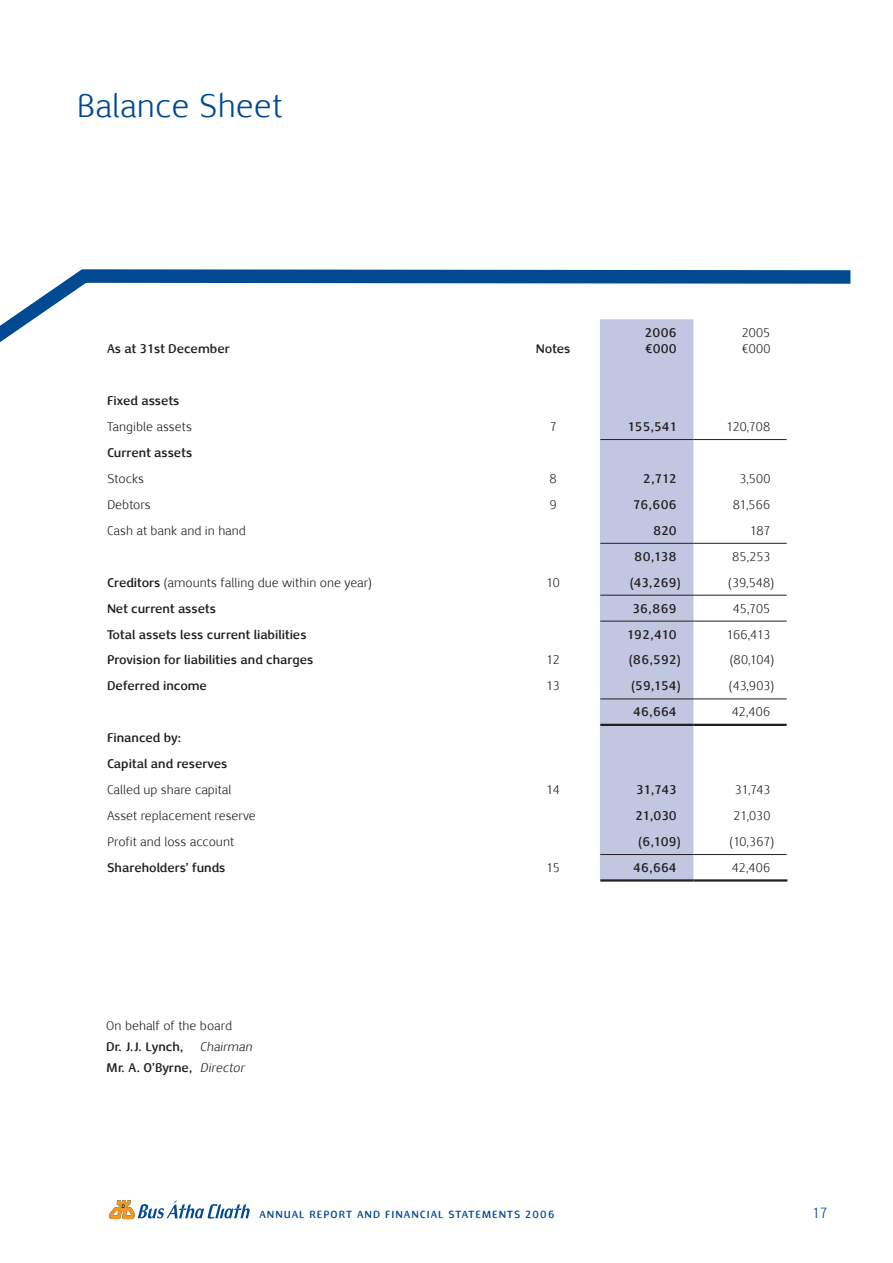
<style>
.page{position:relative;width:893px;height:1263px;background:#fff}
.page>*{position:absolute;margin:0;border:0;box-sizing:border-box;transform-origin:0 0}
.t1{font:33px "Nexus Sans";color:#014990}
.t2{font:15px "Nexus Sans";color:#014990}
.t3{font:700 12.75px/16.5px "Nexus Sans";color:#231f20}
.t4{font:12.75px/16.5px "Nexus Sans";color:#231f20}
.t5{font:italic 12.75px/21px "Nexus Sans";color:#231f20}
.t6{font:700 10.5px "Nexus Sans";letter-spacing:.1em;color:#014990}
.s1{font-weight:700}
.s2{font-weight:700;font-style:normal}
</style>
<div class="page">
<svg style="left:0;top:269px;width:851px;height:87px"></svg>
<svg style="left:108px;top:1200px;width:142px;height:20px"></svg>
<div style="left:600px;top:319px;width:93px;height:560px;background:#c1c7e1"></div>
<hr style="left:600px;top:439px;width:93px;height:1px;background:#231f20">
<hr style="left:693px;top:439px;width:94px;height:1px;background:#231f20">
<hr style="left:600px;top:543px;width:93px;height:1px;background:#231f20">
<hr style="left:693px;top:543px;width:94px;height:1px;background:#231f20">
<hr style="left:600px;top:595px;width:93px;height:1px;background:#231f20">
<hr style="left:693px;top:595px;width:94px;height:1px;background:#231f20">
<hr style="left:600px;top:621px;width:93px;height:1px;background:#231f20">
<hr style="left:693px;top:621px;width:94px;height:1px;background:#231f20">
<hr style="left:600px;top:698px;width:93px;height:1px;background:#231f20">
<hr style="left:693px;top:698px;width:94px;height:1px;background:#231f20">
<hr style="left:600px;top:724px;width:93px;height:2px;background:#231f20">
<hr style="left:693px;top:724px;width:94px;height:2px;background:#231f20">
<hr style="left:600px;top:854px;width:93px;height:1px;background:#231f20">
<hr style="left:693px;top:854px;width:94px;height:1px;background:#231f20">
<hr style="left:600px;top:879px;width:93px;height:2px;background:#231f20">
<hr style="left:693px;top:879px;width:94px;height:2px;background:#231f20">
<h1 class="t1" style="left:77px;top:86px;width:208px">Balance Sheet</h1>
<p class="t3" style="left:107px;top:340px;width:124px">As at 31st December</p>
<p class="t3" style="left:536px;top:340px;width:36px">Notes</p>
<p class="t3" style="left:645px;top:324px;width:33px">2006 €000</p>
<p class="t4" style="left:742px;top:324px;width:30px">2005 €000</p>
<p class="t3" style="left:107px;top:392px;width:74px">Fixed assets</p>
<p class="t4" style="left:107px;top:418px;width:86px">Tangible assets</p>
<p class="t4" style="left:550px;top:418px;width:9px">7</p>
<p class="t3" style="left:628px;top:418px;width:51px">155,541</p>
<p class="t4" style="left:726px;top:418px;width:45px">120,708</p>
<p class="t3" style="left:107px;top:444px;width:87px">Current assets</p>
<p class="t4" style="left:107px;top:470px;width:39px">Stocks</p>
<p class="t4" style="left:549px;top:470px;width:9px">8</p>
<p class="t3" style="left:643px;top:470px;width:35px">2,712</p>
<p class="t4" style="left:740px;top:470px;width:32px">3,500</p>
<p class="t4" style="left:107px;top:496px;width:45px">Debtors</p>
<p class="t4" style="left:549px;top:496px;width:9px">9</p>
<p class="t3" style="left:633px;top:496px;width:45px">76,606</p>
<p class="t4" style="left:733px;top:496px;width:39px">81,566</p>
<p class="t4" style="left:107px;top:522px;width:140px">Cash at bank and in hand</p>
<p class="t3" style="left:653px;top:522px;width:25px">820</p>
<p class="t4" style="left:750px;top:522px;width:22px">187</p>
<p class="t3" style="left:634px;top:548px;width:44px">80,138</p>
<p class="t4" style="left:732px;top:548px;width:40px">85,253</p>
<p class="t4" style="left:107px;top:574px;width:266px"><span class="s1">Creditors</span> (amounts falling due within one year)</p>
<p class="t4" style="left:547px;top:574px;width:15px">10</p>
<p class="t3" style="left:630px;top:574px;width:53px">(43,269)</p>
<p class="t4" style="left:728px;top:574px;width:47px">(39,548)</p>
<p class="t3" style="left:107px;top:600px;width:111px">Net current assets</p>
<p class="t3" style="left:633px;top:600px;width:46px">36,869</p>
<p class="t4" style="left:733px;top:600px;width:39px">45,705</p>
<p class="t3" style="left:107px;top:626px;width:201px">Total assets less current liabilities</p>
<p class="t3" style="left:627px;top:626px;width:51px">192,410</p>
<p class="t4" style="left:727px;top:626px;width:45px">166,413</p>
<p class="t3" style="left:107px;top:652px;width:208px">Provision for liabilities and charges</p>
<p class="t4" style="left:546px;top:652px;width:15px">12</p>
<p class="t3" style="left:629px;top:652px;width:54px">(86,592)</p>
<p class="t4" style="left:730px;top:652px;width:46px">(80,104)</p>
<p class="t3" style="left:107px;top:677px;width:101px">Deferred income</p>
<p class="t4" style="left:547px;top:678px;width:15px">13</p>
<p class="t3" style="left:631px;top:677px;width:51px">(59,154)</p>
<p class="t4" style="left:729px;top:678px;width:47px">(43,903)</p>
<p class="t3" style="left:633px;top:703px;width:45px">46,664</p>
<p class="t4" style="left:732px;top:704px;width:40px">42,406</p>
<p class="t3" style="left:107px;top:725px;width:122px;line-height:26px">Financed by:<br>Capital and reserves</p>
<p class="t4" style="left:107px;top:781px;width:126px">Called up share capital</p>
<p class="t4" style="left:546px;top:781px;width:15px">14</p>
<p class="t3" style="left:636px;top:781px;width:42px">31,743</p>
<p class="t4" style="left:735px;top:781px;width:37px">31,743</p>
<p class="t4" style="left:107px;top:807px;width:150px">Asset replacement reserve</p>
<p class="t3" style="left:635px;top:807px;width:43px">21,030</p>
<p class="t4" style="left:734px;top:807px;width:38px">21,030</p>
<p class="t4" style="left:107px;top:833px;width:129px">Profit and loss account</p>
<p class="t3" style="left:638px;top:833px;width:44px">(6,109)</p>
<p class="t4" style="left:730px;top:833px;width:46px">(10,367)</p>
<p class="t3" style="left:107px;top:859px;width:120px">Shareholders’ funds</p>
<p class="t4" style="left:546px;top:859px;width:15px">15</p>
<p class="t3" style="left:633px;top:859px;width:45px">46,664</p>
<p class="t4" style="left:732px;top:859px;width:40px">42,406</p>
<p class="t4" style="left:106px;top:1017px;width:127px">On behalf of the board</p>
<p class="t3" style="left:106px;top:1038px;width:79px">Dr. J.J. Lynch,</p>
<p class="t5" style="left:106px;top:1036px;width:147px;text-indent:94px">Chairman<br><span class="s2">Mr. A. O’Byrne,</span> Director</p>
<p class="t6" style="left:259px;top:1208px;width:297px">ANNUAL REPORT AND FINANCIAL STATEMENTS 2006</p>
<p class="t2" style="left:812px;top:1204px;width:17px">17</p>
</div>
